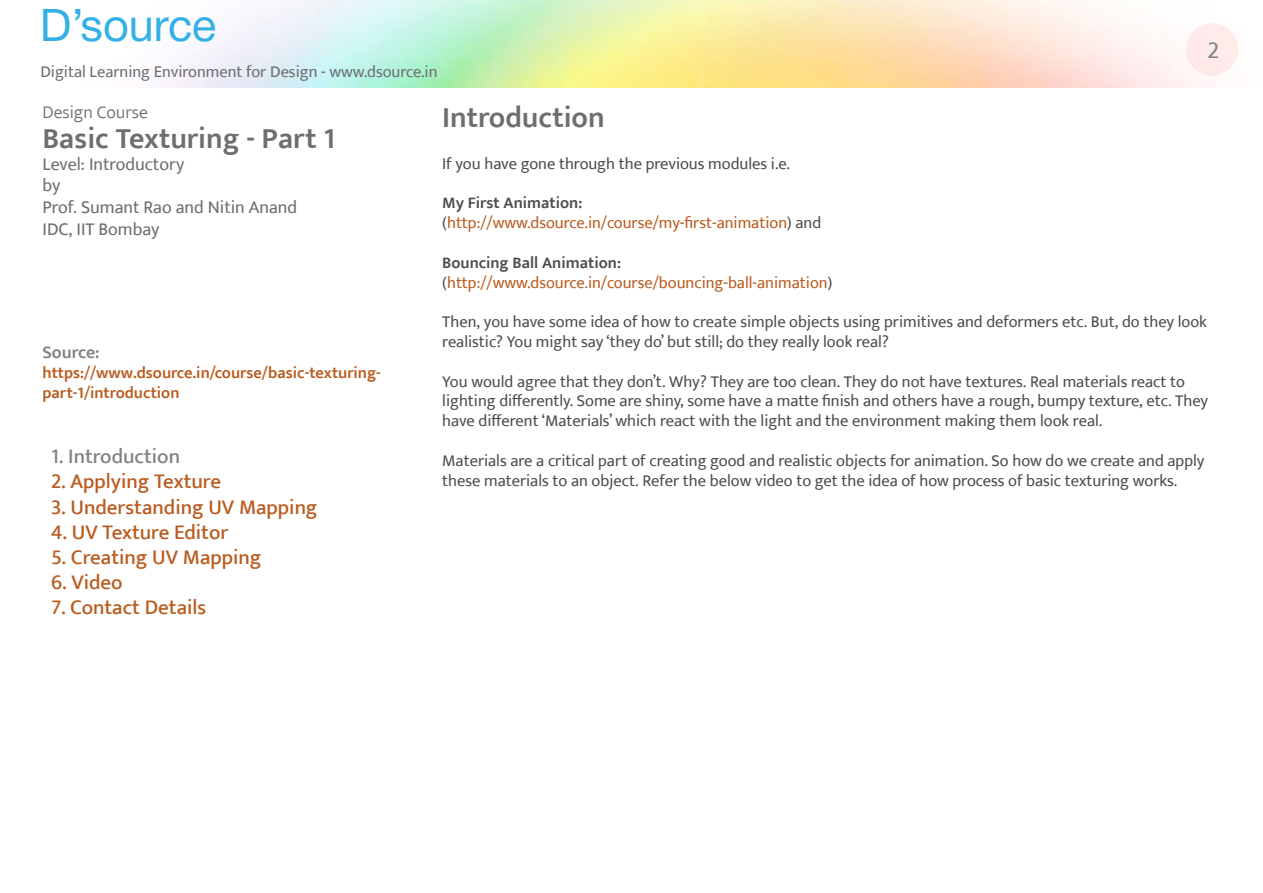
<style>
.page{position:relative;width:1263px;height:893px;background:#fff}
.page>*{position:absolute;margin:0;border:0;box-sizing:border-box;transform-origin:0 0}
.t1{font:45px "Helvetica Neue";color:#33b0e5}
.t2{font:600 30px "Ek Mukta";color:#6d6e71}
.t3{font:24px "Ek Mukta";color:#808285}
.t4{font:500 21px "Ek Mukta";color:#ba5c20}
.t5{font:500 21px "Ek Mukta";color:#808285}
.t6{font:18px/21.6px "Ek Mukta";color:#6d6e71}
.t7{font:300 18px "Ek Mukta";color:#6d6e71}
.t8{font:600 18px "Ek Mukta";color:#808285}
.t9{font:16.5px/19.8px "Ek Mukta";color:#4d4d4f}
.t10{font:16.5px/19.8px "Ek Mukta";color:#ba5c20}
.t11{font:600 16.5px/19.8px "Ek Mukta";color:#ba5c20}
.t12{font:16.5px "Ek Mukta";color:#6d6e71}
.s1{font-weight:600;color:#4d4d4f}
.s2{color:#4d4d4f}
</style>
<div class="page">
<div style="left:1186px;top:23px;width:52px;height:52px;background:#feeaea;border-radius:50%"></div>
<h1 class="t1" style="left:40px;top:-7px;width:178px">D’source</h1>
<p class="t12" style="left:40px;top:62px;width:399px">Digital Learning Environment for Design - www.dsource.in</p>
<h3 class="t3" style="left:1207px;top:35px;width:13px">2</h3>
<p class="t7" style="left:43px;top:101px;width:107px">Design Course</p>
<h2 class="t2" style="left:43px;top:120px;width:294px">Basic Texturing - Part 1</h2>
<p class="t6" style="left:43px;top:153px;width:256px">Level: Introductory<br>by<br>Prof. Sumant Rao and Nitin Anand<br>IDC, IIT Bombay</p>
<p class="t8" style="left:43px;top:342px;width:59px">Source:</p>
<p class="t11" style="left:43px;top:363px;width:340px">https://www.dsource.in/course/basic-texturing&shy;part-1/introduction</p>
<p class="t5" style="left:51px;top:444px;width:131px">1. Introduction</p>
<p class="t4" style="left:51px;top:469px;width:171px">2. Applying Texture</p>
<p class="t4" style="left:51px;top:494px;width:268px">3. Understanding UV Mapping</p>
<p class="t4" style="left:51px;top:519px;width:179px">4. UV Texture Editor</p>
<p class="t4" style="left:51px;top:544px;width:212px">5. Creating UV Mapping</p>
<p class="t4" style="left:51px;top:570px;width:73px">6. Video</p>
<p class="t4" style="left:51px;top:595px;width:157px">7. Contact Details</p>
<h2 class="t2" style="left:442px;top:100px;width:164px">Introduction</h2>
<p class="t9" style="left:442px;top:153px;width:349px">If you have gone through the previous modules i.e.</p>
<p class="t10" style="left:442px;top:193px;width:380px"><span class="s1">My First Animation: </span><span class="s2">(</span>http://www.dsource.in/course/my-first-animation<span class="s2">) and</span></p>
<p class="t10" style="left:442px;top:252px;width:392px"><span class="s1">Bouncing Ball Animation: </span><span class="s2">(</span>http://www.dsource.in/course/bouncing-ball-animation<span class="s2">)</span></p>
<p class="t9" style="left:442px;top:312px;width:766px">Then, you have some idea of how to create simple objects using primitives and deformers etc. But, do they look realistic? You might say ‘they do’ but still; do they really look real?</p>
<p class="t9" style="left:442px;top:371px;width:767px">You would agree that they don’t. Why? They are too clean. They do not have textures. Real materials react to lighting differently. Some are shiny, some have a matte finish and others have a rough, bumpy texture, etc. They have different ‘Materials’ which react with the light and the environment making them look real.</p>
<p class="t9" style="left:442px;top:450px;width:764px">Materials are a critical part of creating good and realistic objects for animation. So how do we create and apply these materials to an object. Refer the below video to get the idea of how process of basic texturing works.</p>
</div>
